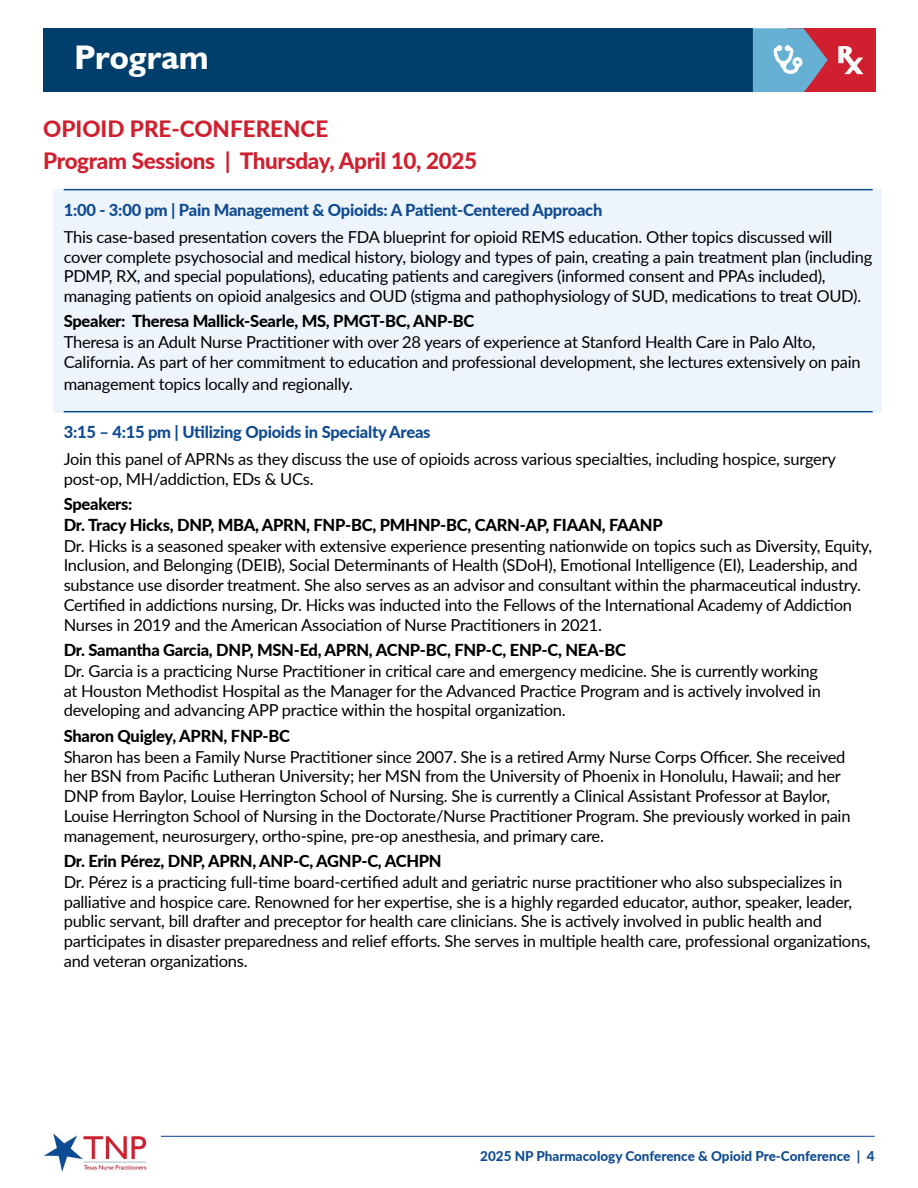
<style>
.page{position:relative;width:918px;height:1188px;background:#fff}
.page>*{position:absolute;margin:0;border:0;box-sizing:border-box;transform-origin:0 0}
.t1{font:700 34.05px "Humanist 521 BT";color:#fff}
.t2{font:800 22.5px/32.4px "Lato";letter-spacing:-.015em;color:#d0202f}
.t3{font:16.5px/19.8px "Lato";letter-spacing:-.015em;color:#000}
.t4{font:800 16.5px/20.9px "Lato";letter-spacing:-.015em;color:#000}
.t5{font:800 16.5px "Lato";letter-spacing:-.015em;color:#0f4b91}
.t6{font:800 13.5px "Lato";color:#0f4b91}
</style>
<div class="page">
<img style="left:44px;top:1133px;width:102px;height:39px">
<hr style="left:161px;top:1136px;width:714px;height:1px;background:#0f4b91">
<div style="left:54px;top:189px;width:828px;height:224px;background:#edf4fb"></div>
<hr style="left:64px;top:189px;width:809px;height:1px;background:#0f4b91">
<hr style="left:64px;top:411px;width:809px;height:1px;background:#0f4b91">
<div style="left:43px;top:28px;width:710px;height:64px;background:#003e6b"></div>
<div style="left:788px;top:28px;width:88px;height:64px;background:#d0202f"></div>
<svg style="left:753px;top:28px;width:75px;height:64px"></svg>
<svg style="left:838px;top:46px;width:25px;height:28px"></svg>
<h1 class="t1" style="left:75px;top:37px;width:136px">Program</h1>
<h2 class="t2" style="left:43px;top:112px;width:436px">OPIOID PRE-CONFERENCE<br>Program Sessions | Thursday, April 10, 2025</h2>
<p class="t5" style="left:64px;top:198px;width:540px">1:00 - 3:00 pm | Pain Management &amp; Opioids: A Patient-Centered Approach</p>
<p class="t3" style="left:64px;top:226px;width:810px">This case-based presentation covers the FDA blueprint for opioid REMS education. Other topics discussed will cover complete psychosocial and medical history, biology and types of pain, creating a pain treatment plan (including PDMP, RX, and special populations), educating patients and caregivers (informed consent and PPAs included), managing patients on opioid analgesics and OUD (stigma and pathophysiology of SUD, medications to treat OUD).</p>
<p class="t4" style="left:64px;top:310px;width:412px">Speaker: Theresa Mallick-Searle, MS, PMGT-BC, ANP-BC</p>
<p class="t3" style="left:64px;top:332px;width:799px">Theresa is an Adult Nurse Practitioner with over 28 years of experience at Stanford Health Care in Palo Alto,<br>California. As part of her commitment to education and professional development, she lectures extensively on pain</p>
<p class="t3" style="left:64px;top:373px;width:291px">management topics locally and regionally.</p>
<p class="t5" style="left:64px;top:420px;width:368px">3:15 – 4:15 pm | Utilizing Opioids in Specialty Areas</p>
<p class="t3" style="left:64px;top:448px;width:774px">Join this panel of APRNs as they discuss the use of opioids across various specialties, including hospice, surgery post-op, MH/addiction, EDs &amp; UCs.</p>
<p class="t4" style="left:64px;top:493px;width:601px">Speakers:<br>Dr. Tracy Hicks, DNP, MBA, APRN, FNP-BC, PMHNP-BC, CARN-AP, FIAAN, FAANP</p>
<p class="t3" style="left:64px;top:535px;width:810px">Dr. Hicks is a seasoned speaker with extensive experience presenting nationwide on topics such as Diversity, Equity, Inclusion, and Belonging (DEIB), Social Determinants of Health (SDoH), Emotional Intelligence (EI), Leadership, and substance use disorder treatment. She also serves as an advisor and consultant within the pharmaceutical industry.<br>Certified in addictions nursing, Dr. Hicks was inducted into the Fellows of the International Academy of Addiction Nurses in 2019 and the American Association of Nurse Practitioners in 2021.</p>
<p class="t4" style="left:64px;top:639px;width:564px">Dr. Samantha Garcia, DNP, MSN-Ed, APRN, ACNP-BC, FNP-C, ENP-C, NEA-BC</p>
<p class="t3" style="left:64px;top:660px;width:759px">Dr. Garcia is a practicing Nurse Practitioner in critical care and emergency medicine. She is currently working at Houston Methodist Hospital as the Manager for the Advanced Practice Program and is actively involved in developing and advancing APP practice within the hospital organization.</p>
<p class="t4" style="left:64px;top:725px;width:228px">Sharon Quigley, APRN, FNP-BC</p>
<p class="t3" style="left:64px;top:746px;width:788px">Sharon has been a Family Nurse Practitioner since 2007. She is a retired Army Nurse Corps Officer. She received her BSN from Pacific Lutheran University; her MSN from the University of Phoenix in Honolulu, Hawaii; and her DNP from Baylor, Louise Herrington School of Nursing. She is currently a Clinical Assistant Professor at Baylor, Louise Herrington School of Nursing in the Doctorate/Nurse Practitioner Program. She previously worked in pain management, neurosurgery, ortho-spine, pre-op anesthesia, and primary care.</p>
<p class="t4" style="left:64px;top:850px;width:379px">Dr. Erin Pérez, DNP, APRN, ANP-C, AGNP-C, ACHPN</p>
<p class="t3" style="left:64px;top:871px;width:808px">Dr. Pérez is a practicing full-time board-certified adult and geriatric nurse practitioner who also subspecializes in palliative and hospice care. Renowned for her expertise, she is a highly regarded educator, author, speaker, leader, public servant, bill drafter and preceptor for health care clinicians. She is actively involved in public health and participates in disaster preparedness and relief efforts. She serves in multiple health care, professional organizations, and veteran organizations.</p>
<p class="t6" style="left:480px;top:1146px;width:396px">2025 NP Pharmacology Conference &amp; Opioid Pre-Conference | 4</p>
</div>
